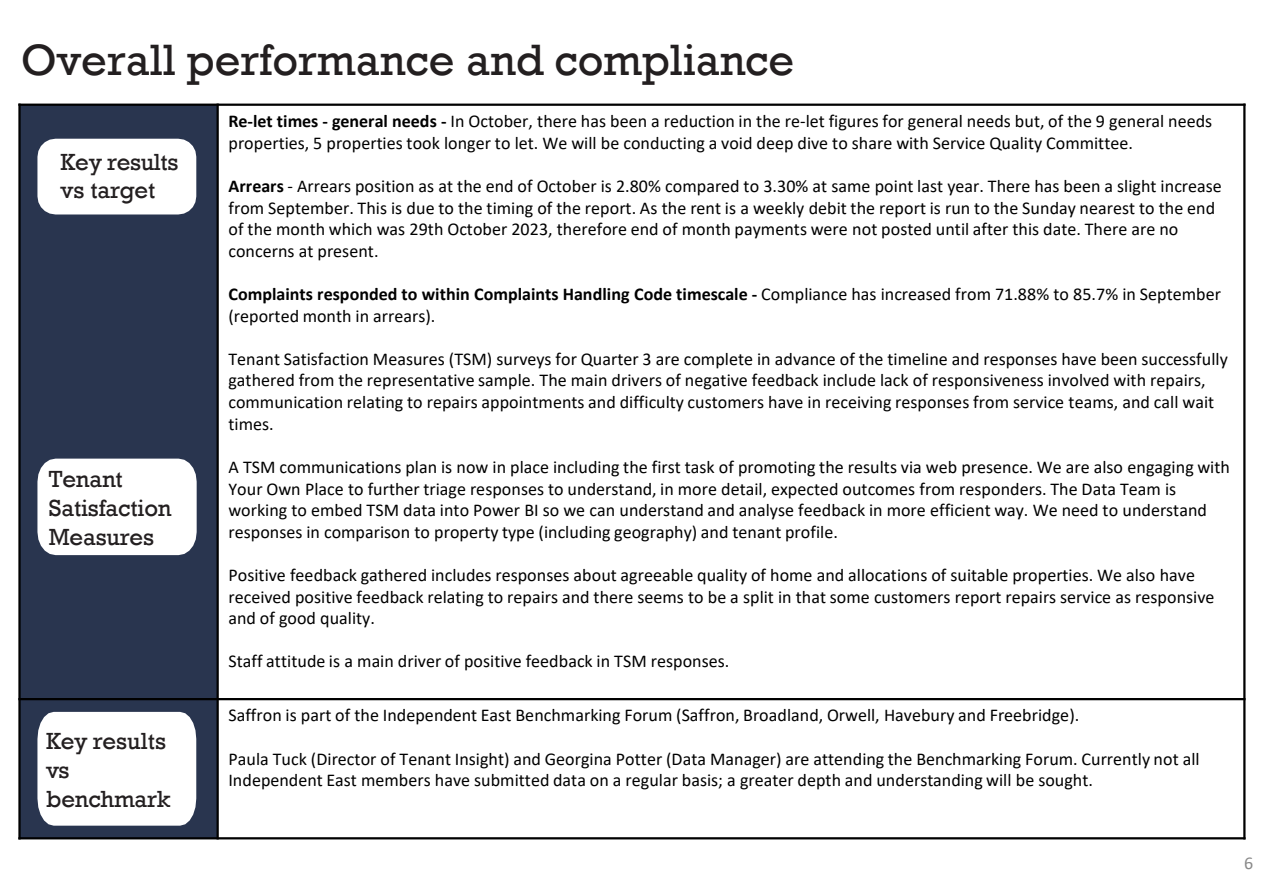
<style>
.page{position:relative;width:1264px;height:894px;background:#fff}
.page>*{position:absolute;margin:0;border:0;box-sizing:border-box;transform-origin:0 0}
.t1{font:45px "Rockwell";color:#231f20}
.t2{font:24px/28.8px "Rockwell";letter-spacing:-.01em;color:#231f20}
.t3{font:18px/21.6px "Calibri";color:#000}
.t4{font:18px "Calibri";color:#898989}
.s1{font-weight:700}
</style>
<div class="page">
<div style="left:20px;top:105px;width:198px;height:594px;background:#29354f"></div>
<div style="left:20px;top:699px;width:198px;height:139px;background:#29354f"></div>
<hr style="left:216px;top:104px;width:3px;height:735px;background:#000">
<hr style="left:18px;top:698px;width:1227px;height:2px;background:#000">
<hr style="left:18px;top:104px;width:3px;height:735px;background:#000">
<hr style="left:1242px;top:104px;width:3px;height:735px;background:#000">
<hr style="left:18px;top:104px;width:1227px;height:2px;background:#000">
<hr style="left:18px;top:837px;width:1227px;height:2px;background:#000">
<div style="left:37px;top:139px;width:159px;height:75px;background:#fff"></div>
<div style="left:37px;top:711px;width:159px;height:114px;background:#fff"></div>
<div style="left:37px;top:458px;width:160px;height:97px;background:#fff"></div>
<h2 class="t1" style="left:21px;top:34px;width:774px">Overall performance and compliance</h2>
<h2 class="t2" style="left:60px;top:147px;width:119px">Key results vs target</h2>
<p class="t2" style="left:49px;top:465px;width:124px">Tenant<br>Satisfaction<br>Measures</p>
<p class="t2" style="left:46px;top:727px;width:126px">Key results vs benchmark</p>
<p class="t3" style="left:228px;top:110px;width:985px"><span class="s1">Re-let times - general needs -</span> In October, there has been a reduction in the re-let figures for general needs but, of the 9 general needs properties, 5 properties took longer to let. We will be conducting a void deep dive to share with Service Quality Committee.</p>
<p class="t3" style="left:228px;top:175px;width:994px"><span class="s1">Arrears</span> - Arrears position as at the end of October is 2.80% compared to 3.30% at same point last year. There has been a slight increase from September. This is due to the timing of the report. As the rent is a weekly debit the report is run to the Sunday nearest to the end of the month which was 29th October 2023, therefore end of month payments were not posted until after this date. There are no concerns at present.</p>
<p class="t3" style="left:228px;top:283px;width:993px"><span class="s1">Complaints responded to within Complaints Handling Code timescale -</span> Compliance has increased from 71.88% to 85.7% in September (reported month in arrears).</p>
<p class="t3" style="left:228px;top:347px;width:1000px">Tenant Satisfaction Measures (TSM) surveys for Quarter 3 are complete in advance of the timeline and responses have been successfully gathered from the representative sample. The main drivers of negative feedback include lack of responsiveness involved with repairs, communication relating to repairs appointments and difficulty customers have in receiving responses from service teams, and call wait times.</p>
<p class="t3" style="left:228px;top:455px;width:1002px">A TSM communications plan is now in place including the first task of promoting the results via web presence. We are also engaging with Your Own Place to further triage responses to understand, in more detail, expected outcomes from responders. The Data Team is working to embed TSM data into Power BI so we can understand and analyse feedback in more efficient way. We need to understand responses in comparison to property type (including geography) and tenant profile.</p>
<p class="t3" style="left:228px;top:563px;width:987px">Positive feedback gathered includes responses about agreeable quality of home and allocations of suitable properties. We also have received positive feedback relating to repairs and there seems to be a split in that some customers report repairs service as responsive and of good quality.</p>
<p class="t3" style="left:228px;top:650px;width:502px">Staff attitude is a main driver of positive feedback in TSM responses.</p>
<p class="t3" style="left:228px;top:704px;width:852px">Saffron is part of the Independent East Benchmarking Forum (Saffron, Broadland, Orwell, Havebury and Freebridge).</p>
<p class="t3" style="left:228px;top:747px;width:972px">Paula Tuck (Director of Tenant Insight) and Georgina Potter (Data Manager) are attending the Benchmarking Forum. Currently not all<br>Independent East members have submitted data on a regular basis; a greater depth and understanding will be sought.</p>
<p class="t4" style="left:1243px;top:850px;width:11px">6</p>
</div>
